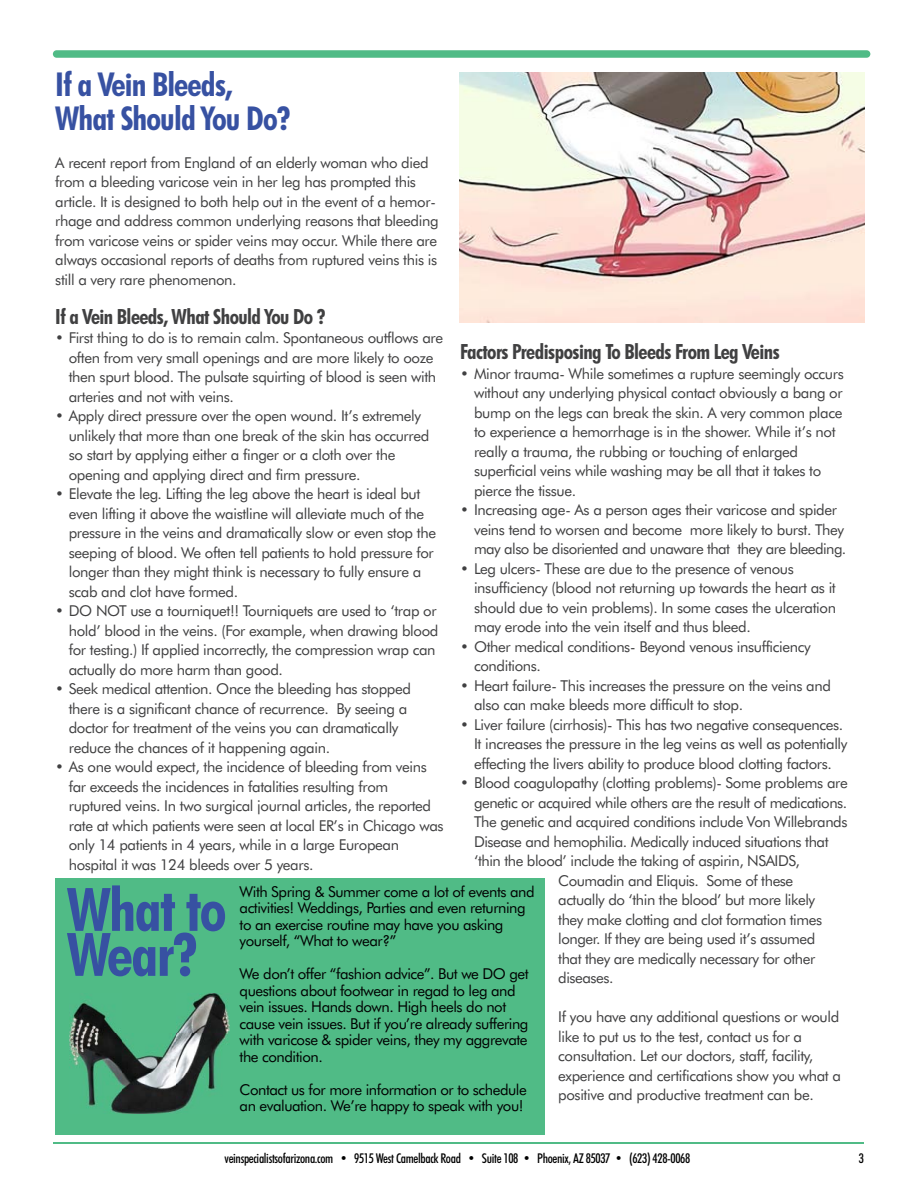
<style>
.page{position:relative;width:918px;height:1188px;background:#fff}
.page>*{position:absolute;margin:0;border:0;box-sizing:border-box;transform-origin:0 0}
.t1{font:700 condensed 60px/45px "Futura BT";letter-spacing:-.025em;color:#3751a2}
.t2{font:700 condensed 33px/34.5px "Futura BT";letter-spacing:-.025em;color:#3751a2}
.t3{font:700 condensed 21px "Futura BT";letter-spacing:-.025em;color:#404041}
.t4{font:15px/19.5px "Futura BT";letter-spacing:-.025em;color:#404041}
.t5{font:15px/16.5px "Futura BT";letter-spacing:-.03em;color:#000}
.t6{font:500 condensed 13.5px "Futura BT";letter-spacing:-.025em;color:#000}
</style>
<div class="page">
<hr style="left:53px;top:1142px;width:811px;height:2px;background:#50bb86">
<div style="left:53px;top:50px;width:817px;height:8px;background:#50bb86;border-radius:4px"></div>
<img style="left:460px;top:72px;width:405px;height:251px">
<div style="left:55px;top:878px;width:490px;height:257px;background:#50bb86"></div>
<img style="left:69px;top:993px;width:161px;height:120px">
<h2 class="t2" style="left:55px;top:66px;width:237px">If a Vein Bleeds,<br>What Should You Do?</h2>
<p class="t4" style="left:55px;top:152px;width:385px">A recent report from England of an elderly woman who died from a bleeding varicose vein in her leg has prompted this article. It is designed to both help out in the event of a hemor&shy;rhage and address common underlying reasons that bleeding from varicose veins or spider veins may occur. While there are always occasional reports of deaths from ruptured veins this is still a very rare phenomenon.</p>
<h3 class="t3" style="left:55px;top:303px;width:272px">If a Vein Bleeds, What Should You Do ?</h3>
<p class="t4" style="left:69px;top:328px;width:376px;text-indent:-14px">• First thing to do is to remain calm. Spontaneous outflows are often from very small openings and are more likely to ooze then spurt blood. The pulsate squirting of blood is seen with arteries and not with veins.</p>
<p class="t4" style="left:69px;top:406px;width:362px;text-indent:-14px">• Apply direct pressure over the open wound. It’s extremely unlikely that more than one break of the skin has occurred so start by applying either a finger or a cloth over the opening and applying direct and firm pressure.</p>
<p class="t4" style="left:69px;top:484px;width:369px;text-indent:-14px">• Elevate the leg. Lifting the leg above the heart is ideal but even lifting it above the waistline will alleviate much of the pressure in the veins and dramatically slow or even stop the seeping of blood. We often tell patients to hold pressure for longer than they might think is necessary to fully ensure a scab and clot have formed.</p>
<p class="t4" style="left:69px;top:601px;width:371px;text-indent:-14px">• DO NOT use a tourniquet!! Tourniquets are used to ‘trap or hold’ blood in the veins. (For example, when drawing blood for testing.) If applied incorrectly, the compression wrap can actually do more harm than good.</p>
<p class="t4" style="left:69px;top:679px;width:344px;text-indent:-14px">• Seek medical attention. Once the bleeding has stopped there is a significant chance of recurrence. By seeing a doctor for treatment of the veins you can dramatically reduce the chances of it happening again.</p>
<p class="t4" style="left:69px;top:757px;width:376px;text-indent:-14px">• As one would expect, the incidence of bleeding from veins far exceeds the incidences in fatalities resulting from ruptured veins. In two surgical journal articles, the reported rate at which patients were seen at local ER’s in Chicago was only 14 patients in 4 years, while in a large European hospital it was 124 bleeds over 5 years.</p>
<h3 class="t3" style="left:460px;top:339px;width:321px">Factors Predisposing To Bleeds From Leg Veins</h3>
<p class="t4" style="left:474px;top:364px;width:371px;text-indent:-14px">• Minor trauma- While sometimes a rupture seemingly occurs without any underlying physical contact obviously a bang or bump on the legs can break the skin. A very common place to experience a hemorrhage is in the shower. While it’s not really a trauma, the rubbing or touching of enlarged superficial veins while washing may be all that it takes to pierce the tissue.</p>
<p class="t4" style="left:474px;top:500px;width:374px;text-indent:-14px">• Increasing age- As a person ages their varicose and spider veins tend to worsen and become more likely to burst. They may also be disoriented and unaware that they are bleeding.</p>
<p class="t4" style="left:474px;top:559px;width:364px;text-indent:-14px">• Leg ulcers- These are due to the presence of venous insufficiency (blood not returning up towards the heart as it should due to vein problems). In some cases the ulceration may erode into the vein itself and thus bleed.</p>
<p class="t4" style="left:474px;top:637px;width:338px;text-indent:-14px">• Other medical conditions- Beyond venous insufficiency conditions.</p>
<p class="t4" style="left:474px;top:676px;width:358px;text-indent:-14px">• Heart failure- This increases the pressure on the veins and also can make bleeds more difficult to stop.</p>
<p class="t4" style="left:474px;top:715px;width:375px;text-indent:-14px">• Liver failure (cirrhosis)- This has two negative consequences.<br>It increases the pressure in the leg veins as well as potentially effecting the livers ability to produce blood clotting factors.</p>
<p class="t4" style="left:460px;top:773px;width:389px">• Blood coagulopathy (clotting problems)- Some problems are</p>
<p class="t4" style="left:474px;top:793px;width:375px">genetic or acquired while others are the result of medications.</p>
<p class="t4" style="left:474px;top:812px;width:375px">The genetic and acquired conditions include Von Willebrands</p>
<p class="t4" style="left:474px;top:832px;width:356px">Disease and hemophilia. Medically induced situations that</p>
<p class="t4" style="left:474px;top:851px;width:327px">‘thin the blood’ include the taking of aspirin, NSAIDS,</p>
<p class="t4" style="left:558px;top:871px;width:237px">Coumadin and Eliquis. Some of these</p>
<p class="t4" style="left:558px;top:890px;width:258px">actually do ‘thin the blood’ but more likely</p>
<p class="t4" style="left:558px;top:910px;width:265px">they make clotting and clot formation times</p>
<p class="t4" style="left:558px;top:929px;width:259px">longer. If they are being used it’s assumed</p>
<p class="t4" style="left:558px;top:949px;width:259px">that they are medically necessary for other</p>
<p class="t4" style="left:558px;top:968px;width:57px">diseases.</p>
<p class="t4" style="left:558px;top:1007px;width:284px">If you have any additional questions or would like to put us to the test, contact us for a consultation. Let our doctors, staff, facility, experience and certifications show you what a positive and productive treatment can be.</p>
<h1 class="t1" style="left:67px;top:887px;width:161px">What to<br>Wear?</h1>
<p class="t5" style="left:240px;top:883px;width:297px">With Spring &amp; Summer come a lot of events and activities! Weddings, Parties and even returning to an exercise routine may have you asking yourself, “What to wear?”</p>
<p class="t5" style="left:240px;top:966px;width:291px">We don’t offer “fashion advice”. But we DO get questions about footwear in regad to leg and vein issues. Hands down. High heels do not cause vein issues. But if you’re already suffering with varicose &amp; spider veins, they my aggrevate the condition.</p>
<p class="t5" style="left:240px;top:1081px;width:289px">Contact us for more information or to schedule an evaluation. We’re happy to speak with you!</p>
<p class="t6" style="left:225px;top:1150px;width:467px">veinspecialistsofarizona.com • 9515 West Camelback Road • Suite 108 • Phoenix, AZ 85037 • (623) 428-0068</p>
<p class="t6" style="left:859px;top:1150px;width:7px">3</p>
</div>
